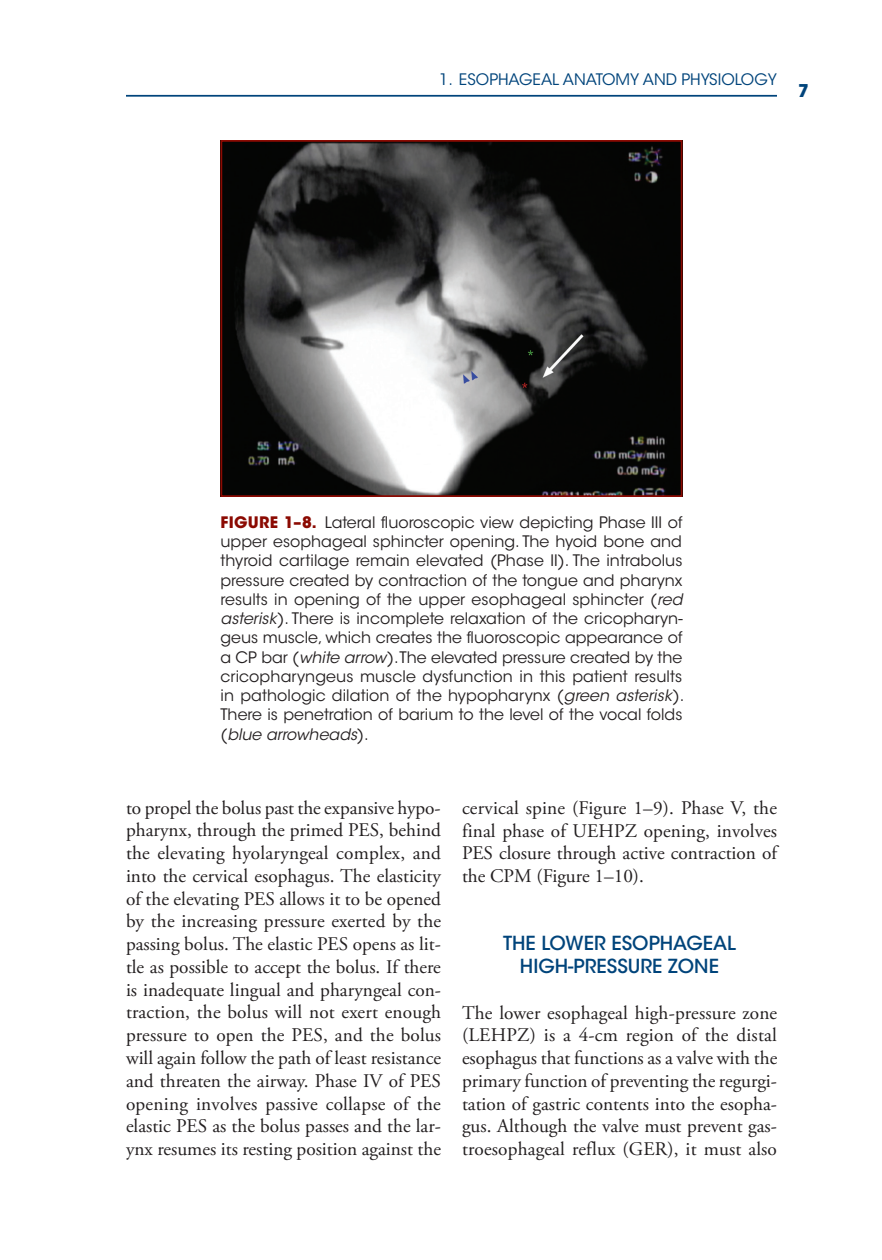
<style>
.page{position:relative;width:882px;height:1260px;background:#fff}
.page>*{position:absolute;margin:0;border:0;box-sizing:border-box;transform-origin:0 0}
.t1{font:19.25px/22.8px "Adobe Garamond Pro";color:#231f20;text-align:justify}
.t2{font:500 19.25px/22.8px "ITC Avant Garde Std";color:#00447b}
.t3{font:700 17.5px "ITC Avant Garde Std";color:#00447b}
.t4{font:15.75px/19.2px "ITC Avant Garde Std";color:#231f20}
.t5{font:15.75px "ITC Avant Garde Std";color:#00447b}
.s1{font-weight:700;color:#8b0a02}
.s2{font-style:italic}
</style>
<div class="page">
<hr style="left:126px;top:95px;width:651px;height:2px;background:#00447b">
<img style="left:223px;top:143px;width:456px;height:351px">
<div style="left:220px;top:140px;width:462px;height:357px;border:2px solid #8b0a02"></div>
<p class="t5" style="left:439px;top:70px;width:339px">1. Esophageal Anatomy and Physiology</p>
<p class="t3" style="left:798px;top:79px;width:12px">7</p>
<p class="t4" style="left:220px;top:513px;width:465px"><span class="s1">FIGURE 1–8.</span> Lateral fluoroscopic view depicting Phase III of upper esophageal sphincter opening. The hyoid bone and thyroid cartilage remain elevated (Phase II). The intrabolus pressure created by contraction of the tongue and pharynx results in opening of the upper esophageal sphincter (<span class="s2">red asterisk</span>). There is incomplete relaxation of the cricopharyn&shy;geus muscle, which creates the fluoroscopic appearance of a CP bar (<span class="s2">white arrow</span>). The elevated pressure created by the cricopharyngeus muscle dysfunction in this patient results in pathologic dilation of the hypopharynx (<span class="s2">green asterisk</span>).<br>There is penetration of barium to the level of the vocal folds (<span class="s2">blue arrowheads</span>).</p>
<p class="t1" style="left:126px;top:797px;width:317px">to propel the bolus past the expansive hypo&shy;pharynx, through the primed PES, behind the elevating hyolaryngeal complex, and into the cervical esophagus. The elasticity of the elevating PES allows it to be opened by the increasing pressure exerted by the passing bolus. The elastic PES opens as lit&shy;tle as possible to accept the bolus. If there is inadequate lingual and pharyngeal con&shy;traction, the bolus will not exert enough pressure to open the PES, and the bolus will again follow the path of least resistance and threaten the airway. Phase IV of PES opening involves passive collapse of the elastic PES as the bolus passes and the lar&shy;ynx resumes its resting position against the</p>
<p class="t1" style="left:462px;top:797px;width:317px">cervical spine (Figure 1–9). Phase V, the final phase of UEHPZ opening, involves PES closure through active contraction of the CPM (Figure 1–10).</p>
<p class="t2" style="left:520px;top:932px;width:217px;text-indent:-17px">THE LOWE R ESOPHAGEAL<br>HIGH-PRESSURE ZONE</p>
<p class="t1" style="left:462px;top:1002px;width:317px">The lower esophageal high-pressure zone (LEHPZ) is a 4-cm region of the distal esophagus that functions as a valve with the primary function of preventing the regurgi&shy;tation of gastric contents into the esopha&shy;gus. Although the valve must prevent gas&shy;troesophageal reflux (GER), it must also</p>
</div>
